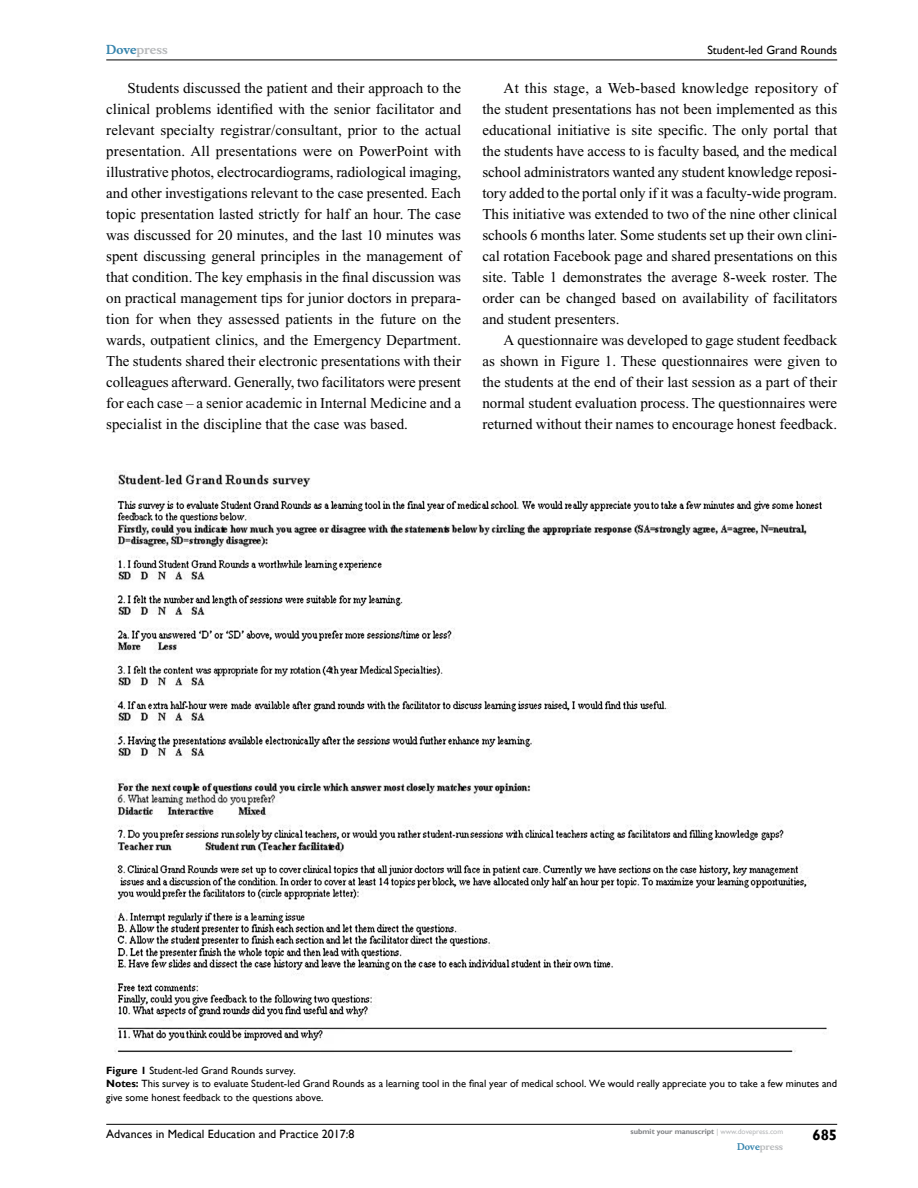
<style>
.page{position:relative;width:918px;height:1188px;background:#fff}
.page>*{position:absolute;margin:0;border:0;box-sizing:border-box;transform-origin:0 0}
.t1{font:15px/21px "Times New Roman";color:#000;text-align:justify}
.t2{font:700 15px "Gill Sans";color:#000}
.t3{font:12px "Gill Sans";color:#000}
.t4{font:700 12px "Musee";color:#b8babc}
.t5{font:10.5px/13.5px "Gill Sans";color:#000}
.t6{font:700 9px "Musee";color:#b8babc}
.t7{font:700 7.5px "Gill Sans";color:#808285}
.s1{color:#3785ad}
.s2{font-weight:700}
.s3{font-weight:400;color:#b8babc}
</style>
<div class="page">
<hr style="left:106px;top:1124px;width:731px;height:1px;background:#000">
<hr style="left:106px;top:60px;width:731px;height:1px;background:#000">
<img style="left:115px;top:471px;width:712px;height:581px">
<p class="t4" style="left:106px;top:43px;width:63px"><span class="s1">Dove</span>press</p>
<p class="t3" style="left:707px;top:43px;width:131px">Student-led Grand Rounds</p>
<p class="t1" style="left:106px;top:77px;width:357px;text-indent:21px">Students discussed the patient and their approach to the clinical problems identified with the senior facilitator and relevant specialty registrar/consultant, prior to the actual presentation. All presentations were on PowerPoint with illustrative photos, electrocardiograms, radiological imaging, and other investigations relevant to the case presented. Each topic presentation lasted strictly for half an hour. The case was discussed for 20 minutes, and the last 10 minutes was spent discussing general principles in the management of that condition. The key emphasis in the final discussion was on practical management tips for junior doctors in prepara&shy;tion for when they assessed patients in the future on the wards, outpatient clinics, and the Emergency Department.<br>The students shared their electronic presentations with their colleagues afterward. Generally, two facilitators were present for each case – a senior academic in Internal Medicine and a specialist in the discipline that the case was based.</p>
<p class="t1" style="left:482px;top:77px;width:357px;text-indent:21px">At this stage, a Web-based knowledge repository of the student presentations has not been implemented as this educational initiative is site specific. The only portal that the students have access to is faculty based, and the medical school administrators wanted any student knowledge reposi&shy;tory added to the portal only if it was a faculty-wide program.<br>This initiative was extended to two of the nine other clinical schools 6 months later. Some students set up their own clini&shy;cal rotation Facebook page and shared presentations on this site. Table 1 demonstrates the average 8-week roster. The order can be changed based on availability of facilitators and student presenters.</p>
<p class="t1" style="left:482px;top:329px;width:356px;text-indent:21px">A questionnaire was developed to gage student feedback as shown in Figure 1. These questionnaires were given to the students at the end of their last session as a part of their normal student evaluation process. The questionnaires were returned without their names to encourage honest feedback.</p>
<p class="t5" style="left:106px;top:1064px;width:732px"><span class="s2">Figure 1</span> Student-led Grand Rounds survey.<br><span class="s2">Notes:</span> This survey is to evaluate Student-led Grand Rounds as a learning tool in the final year of medical school. We would really appreciate you to take a few minutes and give some honest feedback to the questions above.</p>
<p class="t3" style="left:106px;top:1127px;width:250px">Advances in Medical Education and Practice 2017:8</p>
<p class="t7" style="left:631px;top:1127px;width:154px">submit your manuscript <span class="s3">| www.dovepress.com</span></p>
<p class="t6" style="left:737px;top:1141px;width:48px"><span class="s1">Dove</span>press</p>
<p class="t2" style="left:812px;top:1126px;width:26px">685</p>
</div>
